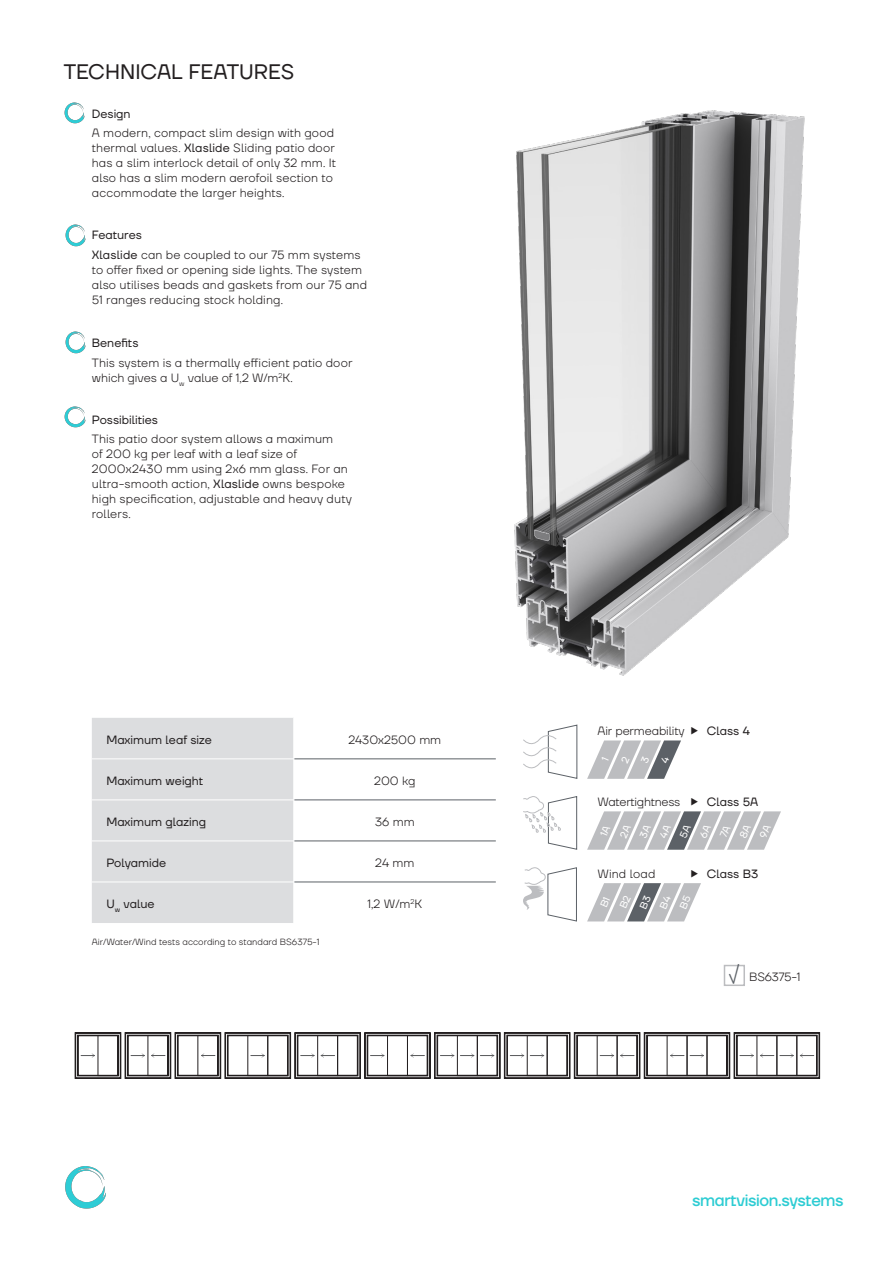
<style>
.page{position:relative;width:893px;height:1263px;background:#fff}
.page>*{position:absolute;margin:0;border:0;box-sizing:border-box;transform-origin:0 0}
.t1{font:21px "TT Firs Neue";color:#231f20}
.t2{font:500 16.5px "TT Firs Neue Trl";letter-spacing:-.02em;color:#2dccd3}
.t3{font:300 12px/15px "TT Firs Neue";letter-spacing:.01em;color:#231f20}
.t4{font:12px "TT Firs Neue";color:#231f20}
.t5{font:300 12px "TT Firs Neue";letter-spacing:-.01em;color:#231f20}
.t6{font:300 12px "TT Firs Neue";letter-spacing:-.02em;color:#231f20}
.t7{font:300 9px "TT Firs Neue";color:#231f20}
.s1{font-weight:400}
.s2{font-family:"Bariol";font-weight:400;font-size:22.5px;color:#5c6167}
</style>
<div class="page">
<img style="left:514px;top:110px;width:291px;height:566px">
<div style="left:92px;top:718px;width:201px;height:205px;background:#dcdddf"></div>
<hr style="left:92px;top:758px;width:201px;height:1px;background:#fff">
<hr style="left:92px;top:799px;width:201px;height:1px;background:#fff">
<hr style="left:92px;top:840px;width:201px;height:1px;background:#fff">
<hr style="left:92px;top:881px;width:201px;height:1px;background:#fff">
<hr style="left:294px;top:758px;width:202px;height:1px;background:#5c6167">
<hr style="left:294px;top:799px;width:202px;height:1px;background:#5c6167">
<hr style="left:294px;top:840px;width:202px;height:1px;background:#5c6167">
<hr style="left:294px;top:881px;width:202px;height:1px;background:#5c6167">
<svg style="left:75px;top:1032px;width:745px;height:47px"></svg>
<svg style="left:523px;top:724px;width:55px;height:55px"></svg>
<svg style="left:523px;top:796px;width:54px;height:54px"></svg>
<svg style="left:523px;top:867px;width:54px;height:55px"></svg>
<div style="left:724px;top:965px;width:21px;height:21px;border:2px solid #bcbdc0"></div>
<img style="left:65px;top:1166px;width:41px;height:43px">
<img style="left:65px;top:332px;width:21px;height:21px">
<img style="left:66px;top:225px;width:20px;height:21px">
<img style="left:65px;top:103px;width:20px;height:21px">
<img style="left:65px;top:406px;width:20px;height:22px">
<svg style="left:587px;top:811px;width:194px;height:39px"></svg>
<svg style="left:587px;top:883px;width:114px;height:38px"></svg>
<svg style="left:587px;top:740px;width:94px;height:39px"></svg>
<h1 class="t1" style="left:64px;top:58px;width:232px">TECHNICAL FEATURES</h1>
<p class="t4" style="left:92px;top:105px;width:40px">Design</p>
<p class="t3" style="left:92px;top:125px;width:246px">A modern, compact slim design with good thermal values. <span class="s1">Xlaslide</span> Sliding patio door has a slim interlock detail of only 32 mm. It also has a slim modern aerofoil section to accommodate the larger heights.</p>
<p class="t3" style="left:92px;top:225px;width:270px;line-height:19.2px"><span class="s1">Features<br>Xlaslide</span> can be coupled to our 75 mm systems</p>
<p class="t3" style="left:92px;top:262px;width:277px">to offer fixed or opening side lights. The system also utilises beads and gaskets from our 75 and<br>51 ranges reducing stock holding.</p>
<p class="t4" style="left:92px;top:335px;width:48px">Benefits</p>
<p class="t3" style="left:92px;top:355px;width:262px">This system is a thermally efficient patio door which gives a U<sub>w</sub> value of 1,2 W/m<sup>2</sup>K.</p>
<p class="t4" style="left:92px;top:411px;width:68px">Possibilities</p>
<p class="t3" style="left:92px;top:431px;width:262px">This patio door system allows a maximum<br>of 200 kg per leaf with a leaf size of 2000x2430 mm using 2x6 mm glass. For an ultra-smooth action, <span class="s1">Xlaslide</span> owns bespoke high specification, adjustable and heavy duty rollers.</p>
<p class="t4" style="left:106px;top:732px;width:107px">Maximum leaf size</p>
<p class="t3" style="left:348px;top:732px;width:94px">2430x2500 mm</p>
<p class="t4" style="left:106px;top:773px;width:98px">Maximum weight</p>
<p class="t3" style="left:374px;top:773px;width:43px">200 kg</p>
<p class="t4" style="left:106px;top:814px;width:101px">Maximum glazing</p>
<p class="t3" style="left:375px;top:814px;width:41px">36 mm</p>
<p class="t4" style="left:106px;top:855px;width:61px">Polyamide</p>
<p class="t3" style="left:375px;top:855px;width:41px">24 mm</p>
<p class="t4" style="left:106px;top:896px;width:50px">U<sub>w</sub> value</p>
<p class="t3" style="left:368px;top:896px;width:56px">1,2 W/m<sup>2</sup>K</p>
<p class="t7" style="left:92px;top:935px;width:229px">Air/Water/Wind tests according to standard BS6375-1</p>
<p class="t5" style="left:597px;top:722px;width:89px">Air permeability</p>
<p class="t4" style="left:707px;top:722px;width:44px">Class 4</p>
<p class="t6" style="left:597px;top:794px;width:84px">Watertightness</p>
<p class="t4" style="left:707px;top:794px;width:53px">Class 5A</p>
<p class="t3" style="left:597px;top:866px;width:60px">Wind load</p>
<p class="t4" style="left:707px;top:865px;width:53px">Class B3</p>
<p class="t3" style="left:728px;top:969px;width:74px"><span class="s2">√</span> BS6375-1</p>
<h2 class="t2" style="left:692px;top:1189px;width:153px">smartvision.systems</h2>
</div>
